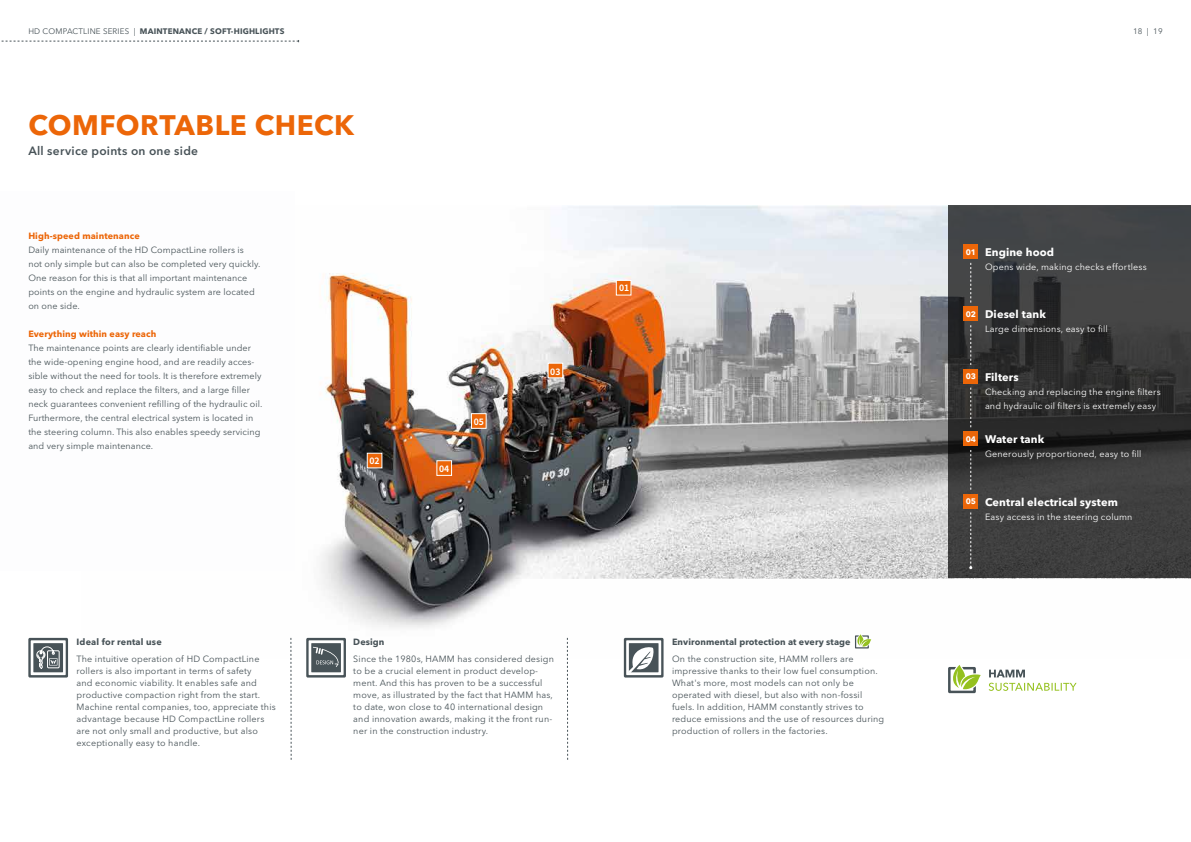
<style>
.page{position:relative;width:1191px;height:842px;background:#fff}
.page>*{position:absolute;margin:0;border:0;box-sizing:border-box;transform-origin:0 0}
.t1{font:700 28px "Avenir Next LT Pro";letter-spacing:.02em;color:#ec6608}
.t2{font:600 12px "Avenir Next LT Pro";letter-spacing:.02em;color:#485358}
.t3{font:700 11px "Avenir Next LT Pro";letter-spacing:.01em;color:#fff}
.t4{font:9px/12px "Avenir Next LT Pro";letter-spacing:.02em;color:#485358}
.t5{font:9px/14px "Avenir Next LT Pro";letter-spacing:.02em;color:#fff}
.t6{font:700 9px "Avenir Next LT Pro";letter-spacing:.01em;color:#485358}
.t7{font:700 9px "Avenir Next LT Pro";letter-spacing:.01em;color:#ec6608}
.t8{font:700 8.7px "Source Han Sans CN";color:#fff}
.t9{font:700 8px "Avenir Next LT Pro";letter-spacing:.02em;color:#485358}
.t10{font:700 8px "Avenir Next LT Pro";color:#fff}
.t11{font:8px "Avenir Next LT Pro";color:#485358}
.s1{font-weight:400}
</style>
<div class="page">
<img style="left:68px;top:205px;width:1123px;height:454px">
<svg style="left:948px;top:205px;width:243px;height:373px;background:#383839"></svg>
<div style="left:0;top:191px;width:295px;height:380px;background:#fdfdfe"></div>
<svg style="left:616px;top:280px;width:15px;height:16px"></svg>
<svg style="left:367px;top:453px;width:15px;height:15px"></svg>
<svg style="left:547px;top:363px;width:16px;height:15px"></svg>
<svg style="left:436px;top:460px;width:16px;height:16px"></svg>
<svg style="left:471px;top:413px;width:15px;height:16px"></svg>
<svg style="left:948px;top:665px;width:32px;height:28px"></svg>
<svg style="left:988px;top:683px;width:88px;height:8px"></svg>
<svg style="left:989px;top:670px;width:36px;height:7px"></svg>
<svg style="left:1px;top:40px;width:298px;height:2px"></svg>
<svg style="left:28px;top:638px;width:40px;height:39px"></svg>
<svg style="left:31px;top:640px;width:35px;height:35px"></svg>
<div style="left:306px;top:638px;width:40px;height:39px;background:linear-gradient(to bottom,#485358,#485358);border-radius:2px"></div>
<svg style="left:308px;top:640px;width:35px;height:35px"></svg>
<svg style="left:855px;top:634px;width:16px;height:14px"></svg>
<svg style="left:969px;top:512px;width:3px;height:57px"></svg>
<div style="left:963px;top:245px;width:15px;height:14px;background:#ec6608"></div>
<div style="left:963px;top:307px;width:15px;height:14px;background:#ec6608"></div>
<div style="left:963px;top:431px;width:15px;height:15px;background:#ec6608"></div>
<div style="left:963px;top:369px;width:15px;height:14px;background:#ec6608"></div>
<div style="left:963px;top:494px;width:15px;height:14px;background:#ec6608"></div>
<svg style="left:970px;top:388px;width:1px;height:39px"></svg>
<svg style="left:970px;top:263px;width:1px;height:40px"></svg>
<svg style="left:970px;top:325px;width:1px;height:40px"></svg>
<svg style="left:970px;top:450px;width:1px;height:40px"></svg>
<svg style="left:291px;top:638px;width:1px;height:122px"></svg>
<svg style="left:624px;top:638px;width:39px;height:39px"></svg>
<svg style="left:626px;top:640px;width:35px;height:35px"></svg>
<svg style="left:567px;top:638px;width:1px;height:122px"></svg>
<p class="t9" style="left:28px;top:27px;width:258px"><span class="s1">HD COMPACTLINE SERIES |</span> MAINTENANCE / SOFT-HIGHLIGHTS</p>
<p class="t11" style="left:1133px;top:27px;width:31px">18 | 19</p>
<h1 class="t1" style="left:28px;top:108px;width:327px">COMFORTABLE CHECK</h1>
<h2 class="t2" style="left:28px;top:143px;width:171px">All service points on one side</h2>
<p class="t7" style="left:28px;top:230px;width:113px">High-speed maintenance</p>
<p class="t4" style="left:28px;top:243px;width:234px;line-height:14px">Daily maintenance of the HD CompactLine rollers is<br>not only simple but can also be completed very quickly.<br>One reason for this is that all important maintenance points on the engine and hydraulic system are located on one side.</p>
<p class="t7" style="left:28px;top:328px;width:129px">Everything within easy reach</p>
<p class="t4" style="left:28px;top:341px;width:236px;line-height:14px">The maintenance points are clearly identifiable under the wide-opening engine hood, and are readily acces&shy;sible without the need for tools. It is therefore extremely easy to check and replace the filters, and a large filler neck guarantees convenient refilling of the hydraulic oil.<br>Furthermore, the central electrical system is located in the steering column. This also enables speedy servicing and very simple maintenance.</p>
<p class="t8" style="left:369px;top:456px;width:12px">02</p>
<p class="t8" style="left:439px;top:464px;width:12px">04</p>
<p class="t8" style="left:474px;top:416px;width:12px">05</p>
<p class="t8" style="left:550px;top:367px;width:12px">03</p>
<p class="t8" style="left:619px;top:283px;width:12px">01</p>
<p class="t6" style="left:77px;top:636px;width:87px">Ideal for rental use</p>
<p class="t4" style="left:77px;top:653px;width:201px">The intuitive operation of HD CompactLine rollers is also important in terms of safety<br>and economic viability. It enables safe and productive compaction right from the start.<br>Machine rental companies, too, appreciate this advantage because HD CompactLine rollers are not only small and productive, but also exceptionally easy to handle.</p>
<p class="t6" style="left:353px;top:636px;width:33px">Design</p>
<p class="t4" style="left:353px;top:653px;width:202px">Since the 1980s, HAMM has considered design to be a crucial element in product develop&shy;ment. And this has proven to be a successful move, as illustrated by the fact that HAMM has, to date, won close to 40 international design and innovation awards, making it the front run&shy;ner in the construction industry.</p>
<p class="t6" style="left:672px;top:636px;width:180px">Environmental protection at every stage</p>
<p class="t4" style="left:672px;top:653px;width:214px">On the construction site, HAMM rollers are impressive thanks to their low fuel consumption.<br>What's more, most models can not only be operated with diesel, but also with non-fossil fuels. In addition, HAMM constantly strives to reduce emissions and the use of resources during production of rollers in the factories.</p>
<p class="t10" style="left:965px;top:247px;width:12px">01</p>
<p class="t3" style="left:985px;top:246px;width:71px">Engine hood</p>
<p class="t5" style="left:985px;top:260px;width:163px">Opens wide, making checks effortless</p>
<p class="t10" style="left:965px;top:309px;width:12px">02</p>
<p class="t3" style="left:985px;top:308px;width:62px">Diesel tank</p>
<p class="t5" style="left:985px;top:322px;width:124px">Large dimensions, easy to fill</p>
<p class="t10" style="left:965px;top:372px;width:12px">03</p>
<p class="t3" style="left:985px;top:370px;width:35px">Filters</p>
<p class="t5" style="left:985px;top:385px;width:177px">Checking and replacing the engine filters and hydraulic oil filters is extremely easy</p>
<p class="t10" style="left:965px;top:434px;width:12px">04</p>
<p class="t3" style="left:985px;top:433px;width:61px">Water tank</p>
<p class="t5" style="left:985px;top:447px;width:158px">Generously proportioned, easy to fill</p>
<p class="t10" style="left:965px;top:496px;width:12px">05</p>
<p class="t3" style="left:985px;top:495px;width:134px">Central electrical system</p>
<p class="t5" style="left:985px;top:509px;width:149px">Easy access in the steering column</p>
</div>
